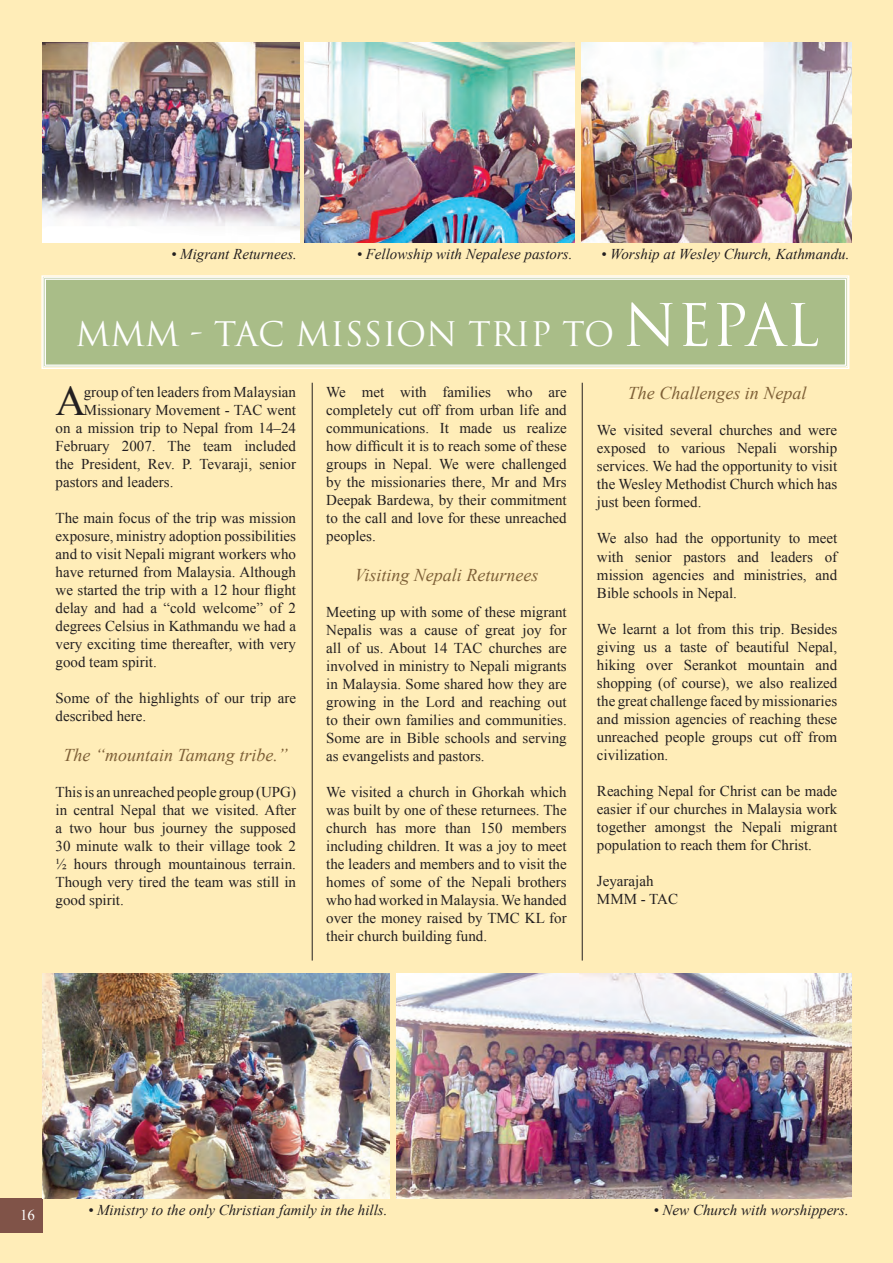
<style>
.page{position:relative;width:893px;height:1263px;background:#ffedb8}
.page>*{position:absolute;margin:0;border:0;box-sizing:border-box;transform-origin:0 0}
.t1{font:42.15px "Times New Roman";color:#231f20}
.t2{font:33px "Trajan";color:#fff}
.t3{font:italic 18px "Times New Roman";color:#7e6037}
.t4{font:15px/18px "Times New Roman";color:#231f20;text-align:justify}
.t5{font:italic 15px "Times New Roman";color:#231f20}
.s1{font-size:57px}
.s2{font-style:normal;color:#fff}
</style>
<div class="page">
<div style="left:41px;top:275px;width:809px;height:94px;background:#a9bd88"></div>
<div style="left:43px;top:277px;width:804px;height:90px;border:1px solid #fff"></div>
<div style="left:45px;top:279px;width:801px;height:87px;border:1px solid #fff"></div>
<img style="left:43px;top:43px;width:257px;height:200px">
<div style="left:0;top:1198px;width:43px;height:34px;background:#805348"></div>
<hr style="left:582px;top:383px;width:1px;height:577px;background:#231f20">
<hr style="left:312px;top:383px;width:1px;height:577px;background:#231f20">
<img style="left:43px;top:974px;width:346px;height:224px">
<img style="left:396px;top:974px;width:455px;height:224px">
<img style="left:305px;top:43px;width:270px;height:200px">
<img style="left:581px;top:43px;width:270px;height:200px">
<p class="t5" style="left:171px;top:245px;width:127px">• Migrant Returnees.</p>
<p class="t5" style="left:357px;top:245px;width:217px">• Fellowship with Nepalese pastors.</p>
<p class="t5" style="left:601px;top:245px;width:250px">• Worship at Wesley Church, Kathmandu.</p>
<h2 class="t2" style="left:76px;top:314px;width:745px">MMM - TAC MISSION TRIP TO <span class="s1">NEPAL</span></h2>
<h1 class="t1" style="left:56px;top:377px;width:32px">A</h1>
<p class="t4" style="left:84px;top:383px;width:214px">group of ten leaders from Malaysian</p>
<p class="t4" style="left:84px;top:401px;width:214px">Missionary Movement - TAC went</p>
<p class="t4" style="left:56px;top:419px;width:242px">on a mission trip to Nepal from 1 4–24</p>
<p class="t4" style="left:56px;top:437px;width:242px">February 2007. The team included</p>
<p class="t4" style="left:56px;top:455px;width:242px">the President, Rev. P. Tevaraji, senior</p>
<p class="t4" style="left:56px;top:473px;width:119px">pastors and leaders.</p>
<p class="t4" style="left:56px;top:509px;width:242px">The main focus of the trip was mission exposure, ministry adoption possibilities and to visit Nepali migrant workers who have returned from Malaysia. Although we started the trip with a 12 hour flight delay and had a “cold welcome” of 2 degrees Celsius in Kathmandu we had a very exciting time thereafter, with very good team spirit.</p>
<p class="t4" style="left:56px;top:689px;width:242px">Some of the highlights of our trip are described here.</p>
<p class="t3" style="left:64px;top:744px;width:226px">The “mountain Tamang tribe.”</p>
<p class="t4" style="left:56px;top:783px;width:242px">This is an unreached people group (UPG) in central Nepal that we visited. After a two hour bus journey the supposed 30 minute walk to their village took 2 ½ hours through mountainous terrain.<br>Though very tired the team was still in good spirit.</p>
<p class="t4" style="left:326px;top:383px;width:242px">We met with families who are completely cut off from urban life and communications. It made us realize how difficult it is to reach some of these groups in Nepal. We were challenged by the missionaries there, Mr and Mrs Deepak Bardewa, by their commitment to the call and love for these unreached peoples.</p>
<p class="t3" style="left:355px;top:564px;width:185px">Visiting Nepali Returnees</p>
<p class="t4" style="left:326px;top:603px;width:242px">Meeting up with some of these migrant Nepalis was a cause of great joy for all of us. About 1 4 TAC churches are involved in ministry to Nepali migrants in Malaysia. Some shared how they are growing in the Lord and reaching out to their own families and communities.<br>Some are in Bible schools and serving as evangelists and pastors.</p>
<p class="t4" style="left:326px;top:783px;width:242px">We visited a church in Ghorkah which was built by one of these returnees. The church has more than 1 50 members including children. It was a joy to meet the leaders and members and to visit the homes of some of the Nepali brothers who had worked in Malaysia. We handed over the money raised by TMC KL for their church building fund.</p>
<p class="t3" style="left:628px;top:383px;width:180px">The Challenges in Nepal</p>
<p class="t4" style="left:597px;top:421px;width:242px">We visited several churches and were exposed to various Nepali worship services. We had the opportunity to visit the Wesley Methodist Church which has just been formed.</p>
<p class="t4" style="left:597px;top:529px;width:242px">We also had the opportunity to meet with senior pastors and leaders of mission agencies and ministries, and Bible schools in Nepal.</p>
<p class="t4" style="left:597px;top:619px;width:242px">We learnt a lot from this trip. Besides giving us a taste of beautiful Nepal, hiking over Serankot mountain and shopping (of course), we also realized the great challenge faced by missionaries and mission agencies of reaching these unreached people groups cut off from civilization.</p>
<p class="t4" style="left:597px;top:781px;width:242px">Reaching Nepal for Christ can be made easier if our churches in Malaysia work together amongst the Nepali migrant population to reach them for Christ.</p>
<p class="t4" style="left:597px;top:871px;width:83px">Jeyarajah<br>MMM - TAC</p>
<p class="t5" style="left:88px;top:1201px;width:301px">• Ministry to the only Christian family in the hills.</p>
<p class="t5" style="left:654px;top:1201px;width:197px">• New Church with worshippers.</p>
<p class="t5" style="left:20px;top:1207px;width:121px"><span class="s2">1 6</span> Announcement</p>
</div>
